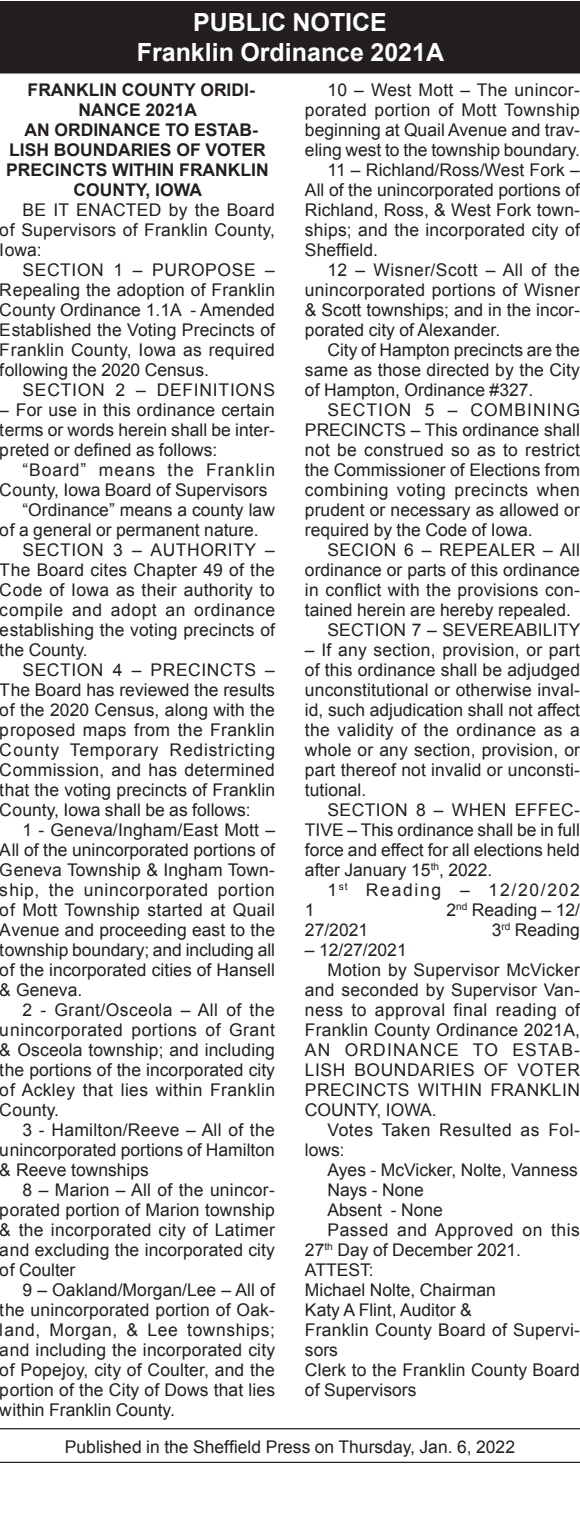
<style>
.page{position:relative;width:580px;height:1530px;background:#fff}
.page>*{position:absolute;margin:0;border:0;box-sizing:border-box;transform-origin:0 0}
.Reversed_Heading_Tit{font:700 25px "Arial";color:#fff}
.Reversed_Heading_All{font:700 25px "Arial";color:#fff}
._1_Column_Arial{font:17.5px/20px "Arial";color:#231f20;text-align:justify}
._2nd_Heading{font:700 17.5px/20px "Arial";color:#231f20;text-align:center}
._1_Column_Arial-2{font:17.5px/20px "Arial";letter-spacing:.03em;color:#231f20}
.footer_long{font:17.5px "Arial";color:#231f20}
._1_Column_Arial-3{font:17.5px "Arial";letter-spacing:.045em;color:#231f20}
._1_Column_Arial-4{font:17.5px "Arial";letter-spacing:.095em;color:#231f20}
</style>
<div class="page">
<div style="left:0;top:1px;width:580px;height:43px;background:#231f20"></div>
<div style="left:0;top:31px;width:580px;height:43px;background:#231f20"></div>
<hr style="left:0;top:1428px;width:580px;height:1px;background:#231f20">
<hr style="left:0;top:1462px;width:580px;height:1px;background:#231f20">
<p class="Reversed_Heading_All" style="left:193px;top:5px;width:195px">PUBLIC NOTICE</p>
<p class="Reversed_Heading_Tit" style="left:137px;top:35px;width:309px">Franklin Ordinance 2021A</p>
<p class="_2nd_Heading" style="left:28px;top:80px;width:229px">FRANKLIN COUNTY ORIDI-<br>NANCE 2021A</p>
<p class="_2nd_Heading" style="left:6px;top:120px;width:264px">AN ORDINANCE TO ESTAB-<br>LISH BOUNDARIES OF VOTER<br>PRECINCTS WITHIN FRANKLIN<br>COUNTY, IOWA</p>
<p class="_1_Column_Arial" style="left:0;top:200px;width:277px;text-indent:23px">BE IT ENACTED by the Board of Supervisors of Franklin County, Iowa:</p>
<p class="_1_Column_Arial" style="left:0;top:260px;width:277px;text-indent:23px">SECTION 1 – PUROPOSE – Repealing the adoption of Franklin County Ordinance 1.1A - Amended Established the Voting Precincts of Franklin County, Iowa as required following the 2020 Census.</p>
<p class="_1_Column_Arial-3" style="left:22px;top:378px;width:254px">SECTION 2 – DEFINITIONS</p>
<p class="_1_Column_Arial" style="left:0;top:400px;width:277px">– For use in this ordinance certain terms or words herein shall be inter&shy;preted or defined as follows:</p>
<p class="_1_Column_Arial" style="left:0;top:460px;width:277px;text-indent:23px">“Board” means the Franklin<br>County, Iowa Board of Supervisors</p>
<p class="_1_Column_Arial" style="left:0;top:500px;width:276px;text-indent:23px">“Ordinance” means a county law of a general or permanent nature.</p>
<p class="_1_Column_Arial" style="left:0;top:540px;width:277px;text-indent:23px">SECTION 3 – AUTHORITY – The Board cites Chapter 49 of the Code of Iowa as their authority to compile and adopt an ordinance establishing the voting precincts of the County.</p>
<p class="_1_Column_Arial" style="left:0;top:660px;width:277px;text-indent:23px">SECTION 4 – PRECINCTS – The Board has reviewed the results of the 2020 Census, along with the proposed maps from the Franklin County Temporary Redistricting Commission, and has determined that the voting precincts of Franklin County, Iowa shall be as follows:</p>
<p class="_1_Column_Arial" style="left:0;top:820px;width:277px;text-indent:23px">1 - Geneva/Ingham/East Mott – All of the unincorporated portions of Geneva Township &amp; Ingham Town&shy;ship, the unincorporated portion of Mott Township started at Quail Avenue and proceeding east to the township boundary; and including all of the incorporated cities of Hansell &amp; Geneva.</p>
<p class="_1_Column_Arial" style="left:0;top:1000px;width:277px;text-indent:23px">2 - Grant/Osceola – All of the unincorporated portions of Grant &amp; Osceola township; and including the portions of the incorporated city of Ackley that lies within Franklin County.</p>
<p class="_1_Column_Arial" style="left:0;top:1120px;width:276px;text-indent:23px">3 - Hamilton/Reeve – All of the unincorporated portions of Hamilton &amp; Reeve townships</p>
<p class="_1_Column_Arial" style="left:0;top:1180px;width:277px;text-indent:23px">8 – Marion – All of the unincor&shy;porated portion of Marion township &amp; the incorporated city of Latimer and excluding the incorporated city of Coulter</p>
<p class="_1_Column_Arial" style="left:0;top:1280px;width:277px;text-indent:23px">9 – Oakland/Morgan/Lee – All of the unincorporated portion of Oak&shy;land, Morgan, &amp; Lee townships; and including the incorporated city of Popejoy, city of Coulter, and the portion of the City of Dows that lies within Franklin County.</p>
<p class="_1_Column_Arial" style="left:305px;top:80px;width:277px;text-indent:22px">10 – West Mott – The unincor&shy;porated portion of Mott Township beginning at Quail Avenue and trav&shy;eling west to the township boundary.</p>
<p class="_1_Column_Arial" style="left:305px;top:160px;width:276px;text-indent:22px">11 – Richland/Ross/West Fork – All of the unincorporated portions of Richland, Ross, &amp; West Fork town&shy;ships; and the incorporated city of Sheffield.</p>
<p class="_1_Column_Arial" style="left:305px;top:260px;width:276px;text-indent:22px">12 – Wisner/Scott – All of the unincorporated portions of Wisner &amp; Scott townships; and in the incor&shy;porated city of Alexander.</p>
<p class="_1_Column_Arial" style="left:305px;top:340px;width:277px;text-indent:22px">City of Hampton precincts are the same as those directed by the City of Hampton, Ordinance #327.</p>
<p class="_1_Column_Arial" style="left:305px;top:400px;width:277px;text-indent:22px">SECTION 5 – COMBINING PRECINCTS – This ordinance shall not be construed so as to restrict the Commissioner of Elections from combining voting precincts when prudent or necessary as allowed or required by the Code of Iowa.</p>
<p class="_1_Column_Arial" style="left:305px;top:540px;width:276px;text-indent:22px">SECION 6 – REPEALER – All ordinance or parts of this ordinance in conflict with the provisions con&shy;tained herein are hereby repealed.</p>
<p class="_1_Column_Arial" style="left:327px;top:620px;width:254px">SECTION 7 – SEVEREABILITY</p>
<p class="_1_Column_Arial" style="left:305px;top:640px;width:277px">– If any section, provision, or part of this ordinance shall be adjudged unconstitutional or otherwise inval&shy;id, such adjudication shall not affect the validity of the ordinance as a whole or any section, provision, or part thereof not invalid or unconsti&shy;tutional.</p>
<p class="_1_Column_Arial" style="left:305px;top:800px;width:276px;text-indent:22px">SECTION 8 – WHEN EFFEC-TIVE – This ordinance shall be in full force and effect for all elections held after January 15<sup>th</sup>, 2022.</p>
<p class="_1_Column_Arial-4" style="left:327px;top:878px;width:254px">1<sup>st</sup> Reading – 12/20/202</p>
<p class="_1_Column_Arial" style="left:305px;top:900px;width:11px">1</p>
<p class="_1_Column_Arial" style="left:446px;top:900px;width:135px">2<sup>nd</sup> Reading – 12/</p>
<p class="_1_Column_Arial" style="left:305px;top:920px;width:65px">27/2021</p>
<p class="_1_Column_Arial" style="left:492px;top:920px;width:90px">3<sup>rd</sup> Reading</p>
<p class="_1_Column_Arial" style="left:305px;top:940px;width:103px">– 12/27/2021</p>
<p class="_1_Column_Arial" style="left:305px;top:960px;width:277px;text-indent:22px">Motion by Supervisor McVicker and seconded by Supervisor Van&shy;ness to approval final reading of Franklin County Ordinance 2021A, AN ORDINANCE TO ESTAB-LISH BOUNDARIES OF VOTER PRECINCTS WITHIN FRANKLIN COUNTY, IOWA.</p>
<p class="_1_Column_Arial-2" style="left:305px;top:1120px;width:276px;text-indent:22px">Votes Taken Resulted as Fol&shy;lows:</p>
<p class="_1_Column_Arial" style="left:327px;top:1160px;width:252px">Ayes - McVicker, Nolte, Vanness</p>
<p class="_1_Column_Arial" style="left:327px;top:1180px;width:98px">Nays - None</p>
<p class="_1_Column_Arial" style="left:327px;top:1200px;width:117px">Absent - None</p>
<p class="_1_Column_Arial-2" style="left:305px;top:1220px;width:276px;text-indent:22px">Passed and Approved on this<br>27<sup>th</sup> Day of December 2021.</p>
<p class="_1_Column_Arial" style="left:305px;top:1260px;width:70px">ATTEST:</p>
<p class="_1_Column_Arial" style="left:305px;top:1280px;width:192px">Michael Nolte, Chairman</p>
<p class="_1_Column_Arial" style="left:305px;top:1300px;width:168px">Katy A Flint, Auditor &amp;</p>
<p class="_1_Column_Arial" style="left:305px;top:1320px;width:276px">Franklin County Board of Supervi&shy;sors</p>
<p class="_1_Column_Arial" style="left:305px;top:1360px;width:276px">Clerk to the Franklin County Board of Supervisors</p>
<p class="footer_long" style="left:65px;top:1435px;width:452px">Published in the Sheffield Press on Thursday, Jan. 6, 2022</p>
</div>
